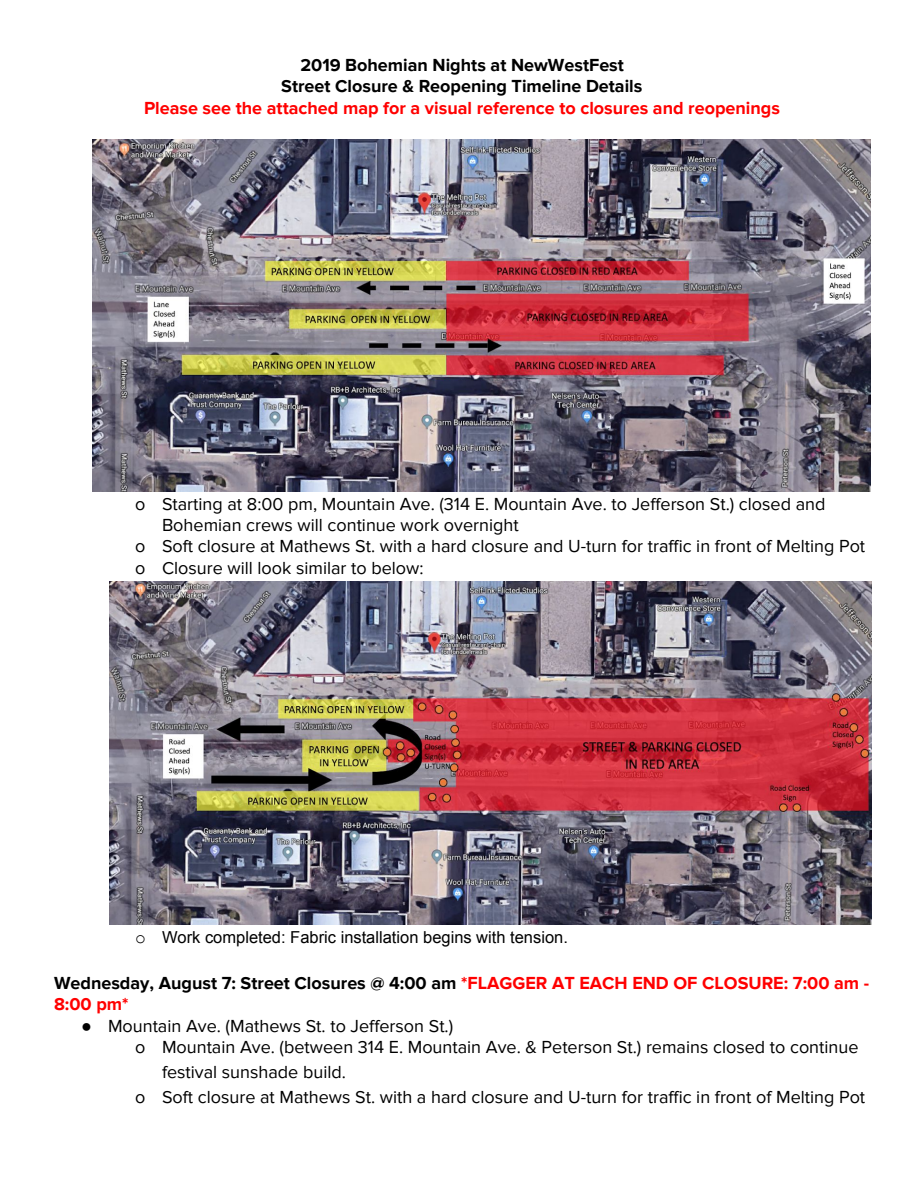
<style>
.page{position:relative;width:918px;height:1188px;background:#fff}
.page>*{position:absolute;margin:0;border:0;box-sizing:border-box;transform-origin:0 0}
.t1{font:18px/21.3px "Proxima Nova";color:#000}
.t2{font:700 18px/21.3px "Proxima Nova";color:#f00}
.t3{font:700 18px/21.3px "Proxima Nova";color:#000;text-align:center}
.t4{font:16.5px "Arial";color:#000}
.s1{font-family:"Courier New";font-size:18px}
.s2{color:#000}
.s3{font-family:"Arial"}
</style>
<div class="page">
<img style="left:92px;top:140px;width:779px;height:352px">
<img style="left:109px;top:582px;width:763px;height:343px">
<p class="t3" style="left:281px;top:55px;width:363px">2019 Bohemian Nights at NewWestFest<br>Street Closure &amp; Reopening Timeline Details</p>
<p class="t2" style="left:144px;top:97px;width:638px">Please see the attached map for a visual reference to closures and reopenings</p>
<p class="t1" style="left:135px;top:493px;width:692px">o Starting at 8:00 pm, Mountain Ave. (314 E. Mountain Ave. to Jefferson St.) closed and</p>
<p class="t1" style="left:162px;top:515px;width:358px">Bohemian crews will continue work overnight</p>
<p class="t1" style="left:135px;top:536px;width:732px">o Soft closure at Mathews St. with a hard closure and U-turn for traffic in front of Melting Pot</p>
<p class="t1" style="left:135px;top:558px;width:290px">o Closure will look similar to below:</p>
<p class="t4" style="left:135px;top:928px;width:434px"><span class="s1">o</span> Work completed: Fabric installation begins with tension.</p>
<p class="t2" style="left:54px;top:973px;width:817px"><span class="s2">Wednesday, August 7: Street Closures @ 4:00 am</span> *FLAGGER AT EACH END OF CLOSURE: 7:00 am -<br>8:00 pm*</p>
<p class="t1" style="left:135px;top:1015px;width:725px;text-indent:-54px"><span class="s3">●</span> Mountain Ave. (Mathews St. to Jefferson St.)<br>o Mountain Ave. (between 314 E. Mountain Ave. &amp; Peterson St.) remains closed to continue</p>
<p class="t1" style="left:135px;top:1060px;width:732px;line-height:24.8px;text-indent:27px">festival sunshade build.<br>o Soft closure at Mathews St. with a hard closure and U-turn for traffic in front of Melting Pot</p>
</div>
